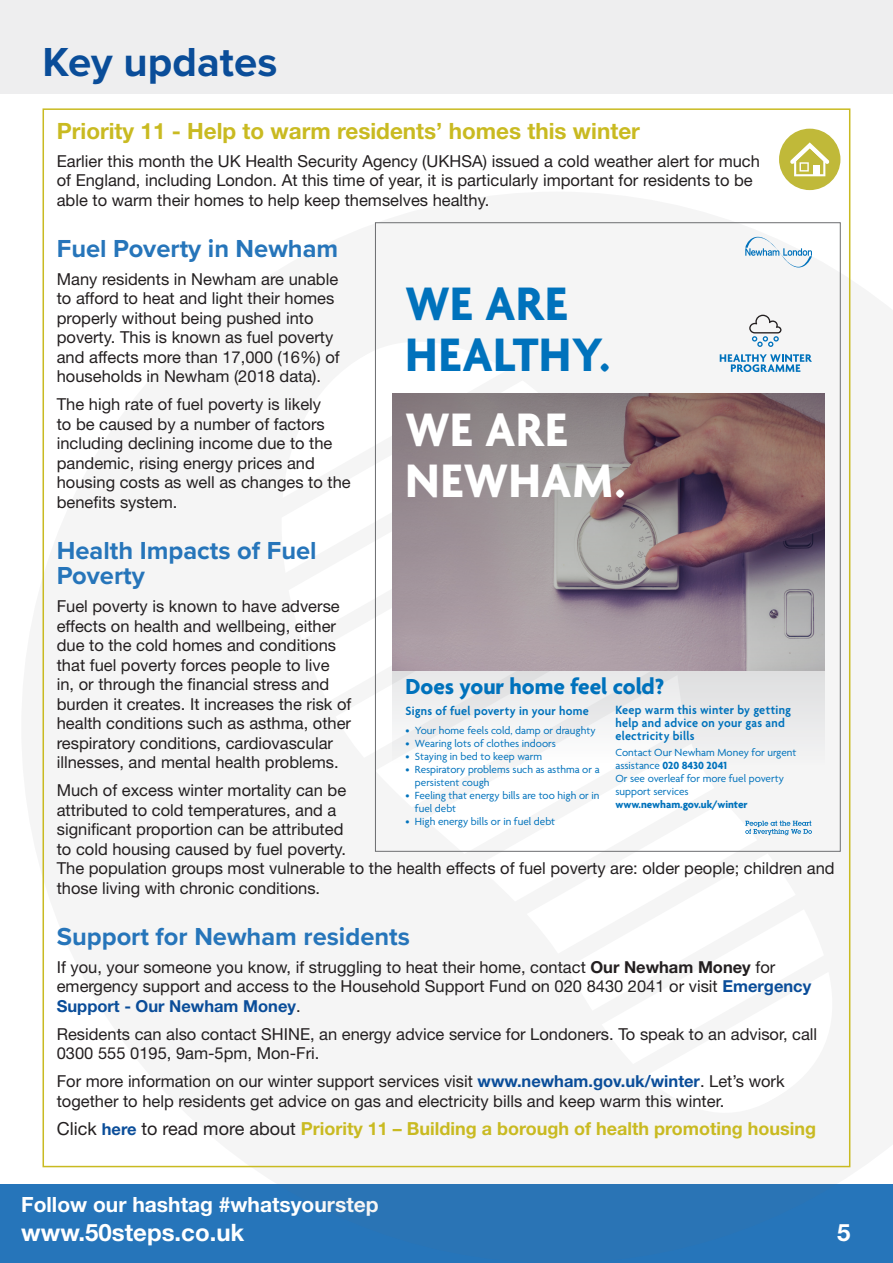
<style>
.page{position:relative;width:893px;height:1263px;background:#fff}
.page>*{position:absolute;margin:0;border:0;box-sizing:border-box;transform-origin:0 0}
.t1{font:700 50.85px/50.7px "Agenda";letter-spacing:.015em;color:#0072bc;scale:.95 1}
.t2{font:700 50.85px/50.7px "Agenda";letter-spacing:.015em;color:#fff;scale:.95 1}
.t3{font:700 42px "Proxima Nova";color:#0a4d99}
.Step_subhead{font:700 25.5px/25.5px "Proxima Nova";color:#2675ba}
.t4{font:700 24px "Helvetica Neue LT Std";color:#fff}
.t5{font:700 23.55px "Agenda";color:#0072bc}
.Body{font:700 22.5px "Helvetica Neue LT Std";color:#c9ba21}
.t6{font:700 21px "Helvetica Neue LT Std";color:#fff}
.Body-2{font:700 18px "Helvetica Neue LT Std";color:#c9ba21}
.Body-3{font:16.5px/19.5px "Helvetica Neue LT Std";color:#231f20}
.t7{font:600 12.9px/12.9px "Agenda";letter-spacing:.02em;color:#0072bc;scale:.95 1}
.t8{font:11.25px/12.9px "Agenda";color:#0072bc}
.s1{font-weight:700}
.s2{font-weight:700;color:#0a4d99}
.s3{font-weight:400;color:#231f20}
.s4{font-size:16.5px;color:#0a4d99}
</style>
<div class="page">
<div style="left:0;top:1184px;width:893px;height:79px;background:#2675ba"></div>
<div style="left:0;top:0;width:893px;height:94px;background:#eeeeef"></div>
<div style="left:779px;top:129px;width:61px;height:61px;background:#c0b939;border-radius:50%"></div>
<svg style="left:790px;top:142px;width:39px;height:34px"></svg>
<svg style="left:393px;top:393px;width:432px;height:371px;background:#aa9da2"></svg>
<svg style="left:745px;top:821px;width:67px;height:14px"></svg>
<svg style="left:745px;top:237px;width:67px;height:30px"></svg>
<svg style="left:749px;top:315px;width:32px;height:32px"></svg>
<svg style="left:720px;top:354px;width:92px;height:18px"></svg>
<p class="t3" style="left:43px;top:30px;width:236px">Key updates</p>
<p class="Body" style="left:57px;top:117px;width:585px">Priority 11 - Help to warm residents’ homes this winter</p>
<p class="Body-3" style="left:57px;top:151px;width:705px">Earlier this month the UK Health Security Agency (UKHSA) issued a cold weather alert for much of England, including London. At this time of year, it is particularly important for residents to be able to warm their homes to help keep themselves healthy.</p>
<p class="Step_subhead" style="left:57px;top:235px;width:283px">Fuel Poverty in Newham</p>
<p class="Body-3" style="left:57px;top:269px;width:285px">Many residents in Newham are unable to afford to heat and light their homes properly without being pushed into poverty. This is known as fuel poverty and affects more than 17,000 (16%) of households in Newham (2018 data).</p>
<p class="Body-3" style="left:57px;top:394px;width:295px">The high rate of fuel poverty is likely<br>to be caused by a number of factors including declining income due to the pandemic, rising energy prices and housing costs as well as changes to the benefits system.</p>
<p class="Step_subhead" style="left:57px;top:537px;width:261px">Health Impacts of Fuel<br>Poverty</p>
<p class="Body-3" style="left:57px;top:596px;width:296px">Fuel poverty is known to have adverse effects on health and wellbeing, either due to the cold homes and conditions that fuel poverty forces people to live<br>in, or through the financial stress and burden it creates. It increases the risk of health conditions such as asthma, other respiratory conditions, cardiovascular illnesses, and mental health problems.</p>
<p class="Body-3" style="left:57px;top:780px;width:779px">Much of excess winter mortality can be<br>attributed to cold temperatures, and a<br>significant proportion can be attributed<br>to cold housing caused by fuel poverty.<br>The population groups most vulnerable to the health effects of fuel poverty are: older people; children and those living with chronic conditions.</p>
<p class="Step_subhead" style="left:57px;top:923px;width:355px">Support for Newham residents</p>
<p class="Body-3" style="left:57px;top:957px;width:756px">If you, your someone you know, if struggling to heat their home, contact <span class="s1">Our Newham Money</span> for emergency support and access to the Household Support Fund on 020 8430 2041 or visit <span class="s2">Emergency<br>Support - Our Newham Money</span>.</p>
<p class="Body-3" style="left:57px;top:1024px;width:762px">Residents can also contact SHINE, an energy advice service for Londoners. To speak to an advisor, call<br>0300 555 0195, 9am-5pm, Mon-Fri.</p>
<p class="Body-3" style="left:57px;top:1071px;width:729px">For more information on our winter support services visit <span class="s2">www.newham.gov.uk/winter</span>. Let’s work together to help residents get advice on gas and electricity bills and keep warm this winter.</p>
<p class="Body-2" style="left:57px;top:1117px;width:761px"><span class="s3">Click</span> <span class="s4">here</span> <span class="s3">to read more about</span> Priority 11 – Building a borough of health promoting housing</p>
<p class="t1" style="left:405px;top:281px;width:217px">WE ARE<br>HEALTHY.</p>
<p class="t2" style="left:405px;top:407px;width:233px">WE ARE<br>NEWHAM.</p>
<p class="t5" style="left:405px;top:674px;width:260px">Does your home feel cold?</p>
<p class="t7" style="left:615px;top:705px;width:186px">Keep warm this winter by getting help and advice on your gas and electricity bills</p>
<p class="t8" style="left:615px;top:747px;width:182px">Contact Our Newham Money for urgent assistance <span class="s1">020 8430 2041<br></span>Or see overleaf for more fuel poverty support services <span class="s1">www.newham.gov.uk/winter</span></p>
<p class="t7" style="left:405px;top:705px;width:195px">Signs of fuel poverty in your home</p>
<p class="t8" style="left:405px;top:725px;width:192px">• Your home feels cold, damp or draughty</p>
<p class="t8" style="left:405px;top:738px;width:152px">• Wearing lots of clothes indoors</p>
<p class="t8" style="left:405px;top:751px;width:138px">• Staying in bed to keep warm</p>
<p class="t8" style="left:415px;top:764px;width:186px;text-indent:-10px">• Respiratory problems such as asthma or a persistent cough</p>
<p class="t8" style="left:415px;top:789px;width:186px;text-indent:-10px">• Feeling that energy bills are too high or in fuel debt</p>
<p class="t8" style="left:405px;top:815px;width:151px">• High energy bills or in fuel debt</p>
<p class="t6" style="left:21px;top:1191px;width:359px">Follow our hashtag #whatsyourstep</p>
<h3 class="t4" style="left:21px;top:1217px;width:225px">www.50steps.co.uk</h3>
<h3 class="t4" style="left:837px;top:1217px;width:15px">5</h3>
</div>
